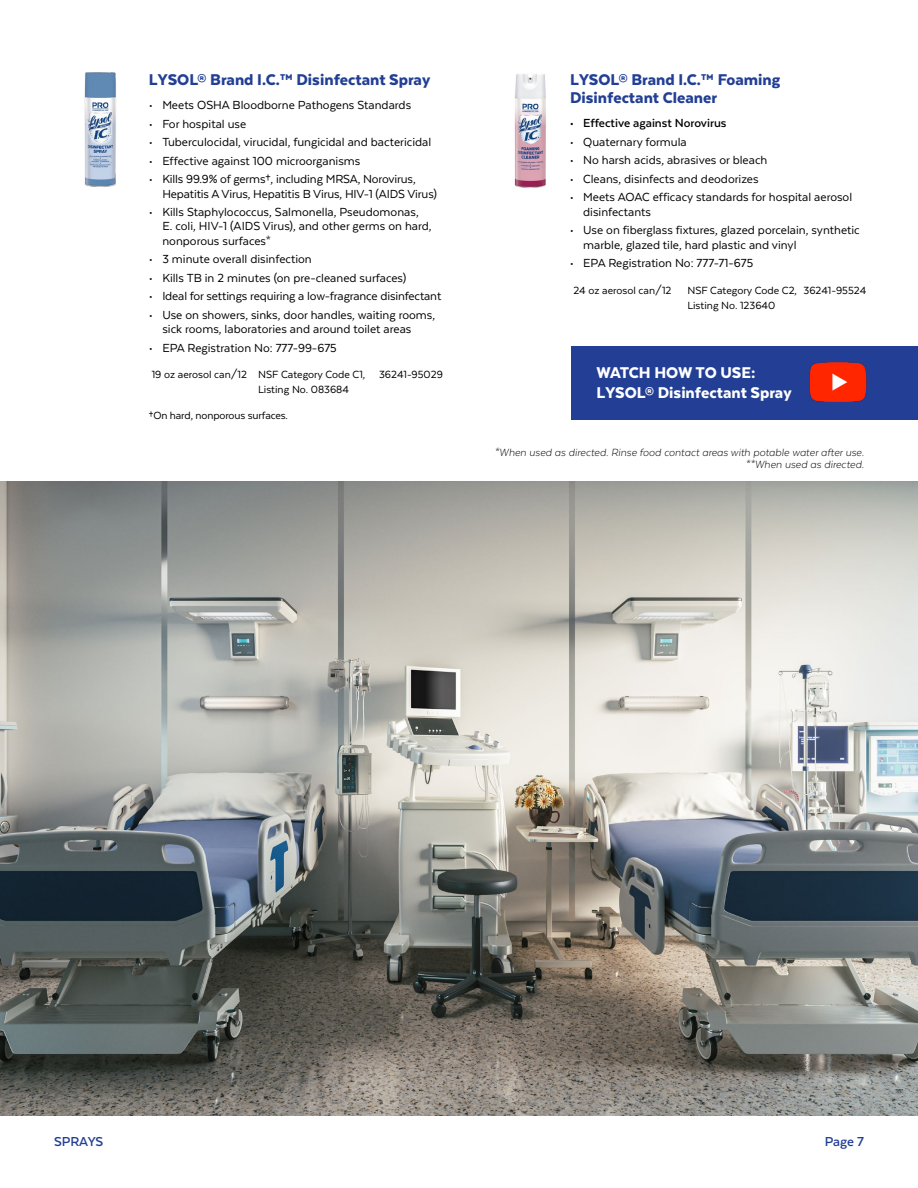
<style>
.page{position:relative;width:918px;height:1188px;background:#fff}
.page>*{position:absolute;margin:0;border:0;box-sizing:border-box;transform-origin:0 0}
.t1{font:900 18px/18px "Texta";color:#223f95}
.t2{font:900 18px/20.1px "Texta";color:#fff}
.t3{font:700 15px "Texta";letter-spacing:-.005em;color:#223f95}
.t4{font:13.5px/14.2px "Texta";color:#000}
.t5{font:700 13.5px "Texta";color:#000}
.t6{font:12px/14.4px "Texta";color:#000}
.t7{font:italic 300 12px/12px "Texta";color:#000;text-align:right}
</style>
<div class="page">
<div style="left:572px;top:346px;width:346px;height:74px;background:#223f95"></div>
<img style="left:84px;top:72px;width:32px;height:115px">
<img style="left:0;top:481px;width:918px;height:635px">
<img style="left:514px;top:74px;width:32px;height:114px">
<img style="left:809px;top:362px;width:57px;height:40px">
<h1 class="t1" style="left:149px;top:70px;width:283px">LYSOL® Brand I.C.™ Disinfectant Spray</h1>
<h1 class="t1" style="left:570px;top:70px;width:212px">LYSOL® Brand I.C.™ Foaming<br>Disinfectant Cleaner</h1>
<p class="t5" style="left:570px;top:116px;width:158px">• Effective against Norovirus</p>
<p class="t4" style="left:570px;top:134px;width:119px">• Quaternary formula</p>
<p class="t4" style="left:570px;top:153px;width:199px">• No harsh acids, abrasives or bleach</p>
<p class="t4" style="left:570px;top:172px;width:190px">• Cleans, disinfects and deodorizes</p>
<p class="t4" style="left:583px;top:190px;width:271px;text-indent:-14px">• Meets AOAC efficacy standards for hospital aerosol disinfectants</p>
<p class="t4" style="left:583px;top:223px;width:278px;text-indent:-14px">• Use on fiberglass fixtures, glazed porcelain, synthetic marble, glazed tile, hard plastic and vinyl</p>
<p class="t4" style="left:570px;top:256px;width:185px">• EPA Registration No: 777-71-675</p>
<p class="t6" style="left:573px;top:283px;width:100px">24 oz aerosol can/12</p>
<p class="t6" style="left:687px;top:283px;width:111px">NSF Category Code C2,<br>Listing No. 123640</p>
<p class="t6" style="left:804px;top:283px;width:64px">36241-95524</p>
<p class="t4" style="left:149px;top:98px;width:264px">• Meets OSHA Bloodborne Pathogens Standards</p>
<p class="t4" style="left:149px;top:116px;width:99px">• For hospital use</p>
<p class="t4" style="left:149px;top:135px;width:284px">• Tuberculocidal, virucidal, fungicidal and bactericidal</p>
<p class="t4" style="left:149px;top:154px;width:213px">• Effective against 100 microorganisms</p>
<p class="t4" style="left:162px;top:172px;width:276px;text-indent:-14px">• Kills 99.9% of germs†, including MRSA, Norovirus,<br>Hepatitis A Virus, Hepatitis B Virus, HIV-1 (AIDS Virus)</p>
<p class="t4" style="left:162px;top:205px;width:271px;text-indent:-14px">• Kills Staphylococcus, Salmonella, Pseudomonas,<br>E. coli, HIV-1 (AIDS Virus), and other germs on hard, nonporous surfaces*</p>
<p class="t4" style="left:149px;top:252px;width:164px">• 3 minute overall disinfection</p>
<p class="t4" style="left:149px;top:271px;width:259px">• Kills TB in 2 minutes (on pre-cleaned surfaces)</p>
<p class="t4" style="left:149px;top:289px;width:294px">• Ideal for settings requiring a low-fragrance disinfectant</p>
<p class="t4" style="left:162px;top:308px;width:274px;text-indent:-14px">• Use on showers, sinks, door handles, waiting rooms, sick rooms, laboratories and around toilet areas</p>
<p class="t4" style="left:149px;top:341px;width:189px">• EPA Registration No: 777-99-675</p>
<p class="t6" style="left:258px;top:367px;width:109px;text-indent:-106px">19 oz aerosol can/12 NSF Category Code C1,<br>Listing No. 083684</p>
<p class="t6" style="left:379px;top:367px;width:65px">36241-95029</p>
<p class="t6" style="left:149px;top:408px;width:141px">†On hard, nonporous surfaces.</p>
<h1 class="t2" style="left:597px;top:362px;width:196px">WATCH HOW TO USE:<br>LYSOL® Disinfectant Spray</h1>
<p class="t7" style="left:495px;top:446px;width:371px">*When used as directed. Rinse food contact areas with potable water after use. **When used as directed.</p>
<p class="t3" style="left:54px;top:1134px;width:51px">SPRAYS</p>
<p class="t3" style="left:825px;top:1134px;width:41px">Page 7</p>
</div>
